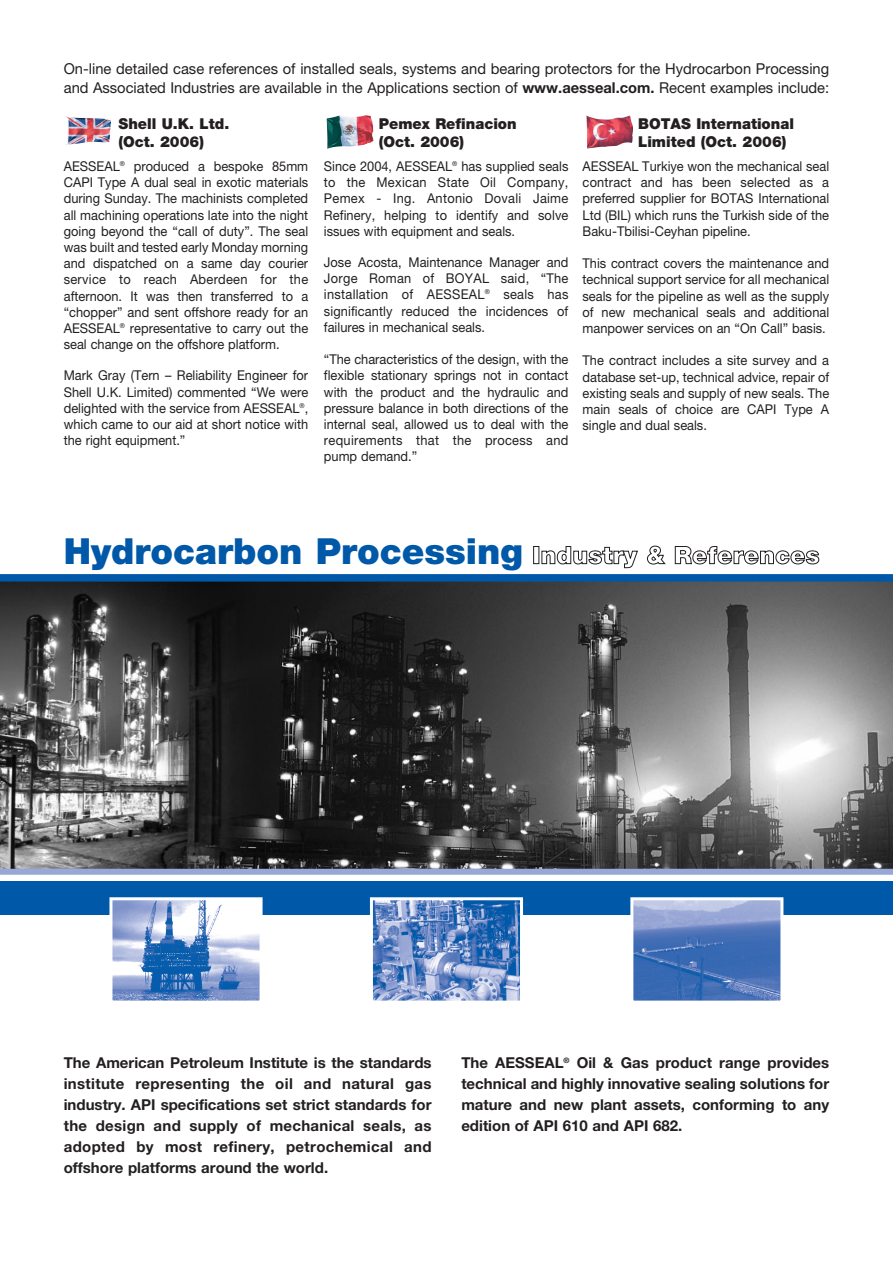
<style>
.page{position:relative;width:893px;height:1263px;background:#fff}
.page>*{position:absolute;margin:0;border:0;box-sizing:border-box;transform-origin:0 0}
.t1{font:900 36px "Helvetica Neue LTW1 G";color:#0058a9}
.t2{font:700 15px/21px "Helvetica Neue LTW1 G";color:#231f20;text-align:justify}
.t3{font:15px/18px "Helvetica Neue LTW1 G";color:#231f20}
.t4{font:900 15px/18px "Helvetica Neue LTW1 G";color:#231f20}
.t5{font:13.5px/16.2px "Helvetica Neue LTW1 G";color:#231f20;text-align:justify;scale:.95 1}
.s1{font-weight:700}
.s2{font-size:24px;color:#fff}
</style>
<div class="page">
<img style="left:0;top:582px;width:893px;height:287px">
<img style="left:66px;top:116px;width:45px;height:29px">
<img style="left:327px;top:115px;width:46px;height:34px">
<img style="left:586px;top:115px;width:47px;height:34px">
<div style="left:0;top:881px;width:893px;height:33px;background:#0058a9"></div>
<div style="left:0;top:574px;width:893px;height:8px;background:#0058a9"></div>
<div style="left:0;top:869px;width:893px;height:6px;background:#98a8d6"></div>
<img style="left:374px;top:901px;width:145px;height:98px">
<div style="left:370px;top:897px;width:153px;height:106px;border:3px solid #fff"></div>
<img style="left:634px;top:901px;width:145px;height:98px">
<div style="left:630px;top:897px;width:153px;height:106px;border:3px solid #fff"></div>
<img style="left:113px;top:901px;width:146px;height:98px">
<div style="left:109px;top:897px;width:154px;height:106px;border:3px solid #fff"></div>
<p class="t3" style="left:64px;top:62px;width:767px">On-line detailed case references of installed seals, systems and bearing protectors for the Hydrocarbon Processing and Associated Industries are available in the Applications section of <span class="s1">www.aesseal.com.</span> Recent examples include:</p>
<p class="t4" style="left:119px;top:116px;width:112px">Shell U.K. Ltd. (Oct. 2006)</p>
<p class="t5" style="left:64px;top:159px;width:259px">AESSEAL<sup>®</sup> produced a bespoke 85mm CAPI Type A dual seal in exotic materials during Sunday. The machinists completed all machining operations late into the night going beyond the “call of duty”. The seal was built and tested early Monday morning and dispatched on a same day courier service to reach Aberdeen for the afternoon. It was then transferred to a “chopper” and sent offshore ready for an AESSEAL<sup>®</sup> representative to carry out the seal change on the offshore platform.</p>
<p class="t5" style="left:64px;top:369px;width:259px">Mark Gray (Tern – Reliability Engineer for Shell U.K. Limited) commented “We were delighted with the service from AESSEAL<sup>®</sup>, which came to our aid at short notice with the right equipment.”</p>
<p class="t4" style="left:638px;top:116px;width:157px">BOTAS International<br>Limited (Oct. 2006)</p>
<p class="t5" style="left:583px;top:159px;width:261px">AESSEAL Turkiye won the mechanical seal contract and has been selected as a preferred supplier for BOTAS International Ltd (BIL) which runs the Turkish side of the Baku-Tbilisi-Ceyhan pipeline.</p>
<p class="t5" style="left:583px;top:257px;width:261px">This contract covers the maintenance and technical support service for all mechanical seals for the pipeline as well as the supply of new mechanical seals and additional manpower services on an “On Call” basis.</p>
<p class="t5" style="left:583px;top:354px;width:261px">The contract includes a site survey and a database set-up, technical advice, repair of existing seals and supply of new seals. The main seals of choice are CAPI Type A single and dual seals.</p>
<p class="t4" style="left:379px;top:116px;width:140px">Pemex Refinacion (Oct. 2006)</p>
<p class="t5" style="left:324px;top:159px;width:259px">Since 2004, AESSEAL<sup>®</sup> has supplied seals to the Mexican State Oil Company, Pemex - Ing. Antonio Dovali Jaime Refinery, helping to identify and solve issues with equipment and seals.</p>
<p class="t5" style="left:324px;top:255px;width:259px">Jose Acosta, Maintenance Manager and Jorge Roman of BOYAL said, “The installation of AESSEAL<sup>®</sup> seals has significantly reduced the incidences of failures in mechanical seals.</p>
<p class="t5" style="left:324px;top:353px;width:259px">“The characteristics of the design, with the flexible stationary springs not in contact with the product and the hydraulic and pressure balance in both directions of the internal seal, allowed us to deal with the requirements that the process and pump demand.”</p>
<h1 class="t1" style="left:64px;top:538px;width:757px">Hydrocarbon Processing <span class="s2">Industry &amp; References</span></h1>
<p class="t2" style="left:64px;top:1053px;width:369px">The American Petroleum Institute is the standards institute representing the oil and natural gas industry. API specifications set strict standards for the design and supply of mechanical seals, as adopted by most refinery, petrochemical and offshore platforms around the world.</p>
<p class="t2" style="left:461px;top:1053px;width:369px">The AESSEAL<sup>®</sup> Oil &amp; Gas product range provides technical and highly innovative sealing solutions for mature and new plant assets, conforming to any edition of API 610 and API 682.</p>
</div>
